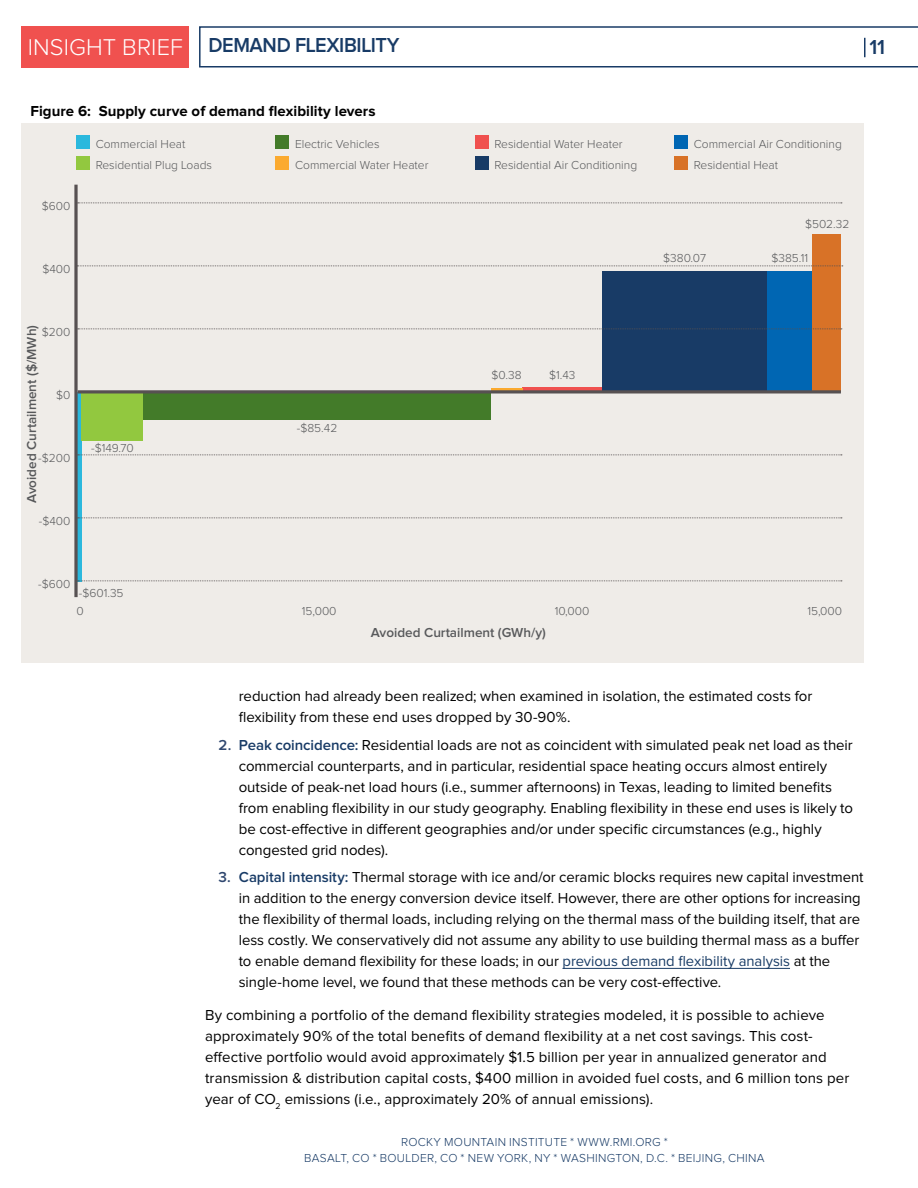
<style>
.page{position:relative;width:918px;height:1188px;background:#fff}
.page>*{position:absolute;margin:0;border:0;box-sizing:border-box;transform-origin:0 0}
.t1{font:600 21px "Proxima Nova";letter-spacing:-.02em;color:#183b66;scale:.95 1}
.t2{font:600 21px "Proxima Nova";letter-spacing:-.02em;color:#183b66}
.t3{font:15px/21px "Proxima Nova";color:#000}
.t4{font:700 15px "Proxima Nova";letter-spacing:.005em;color:#000}
.t5{font:600 13.5px "Proxima Nova";color:#58595b}
.t6{font:300 12px/21px "Proxima Nova";color:#58595b}
.t7{font:300 12px/16.5px "Proxima Nova";letter-spacing:.025em;color:#183b66;text-align:center}
.s1{font-weight:300;font-size:23.7px;color:#fff}
.s2{font-weight:600;color:#2f476f}
.s3{font-weight:600;color:#183b66}
.s4{color:#183b65}
</style>
<div class="page">
<div style="left:22px;top:26px;width:167px;height:42px;background:#f0514f"></div>
<svg style="left:199px;top:26px;width:719px;height:42px"></svg>
<div style="left:21px;top:123px;width:843px;height:540px;background:#efece8"></div>
<div style="left:76px;top:392px;width:6px;height:190px;background:#2bb8dd"></div>
<div style="left:82px;top:392px;width:61px;height:48px;background:#92c83f"></div>
<div style="left:143px;top:392px;width:348px;height:28px;background:#437b29"></div>
<div style="left:602px;top:272px;width:165px;height:120px;background:#183b66"></div>
<div style="left:767px;top:271px;width:45px;height:121px;background:#0066b3"></div>
<div style="left:812px;top:234px;width:29px;height:158px;background:#d87227"></div>
<div style="left:522px;top:387px;width:80px;height:5px;background:#f0514f"></div>
<hr style="left:491px;top:388px;width:31px;height:3px;background:#fbaa2f">
<svg style="left:78px;top:265px;width:765px;height:1px"></svg>
<svg style="left:78px;top:202px;width:764px;height:1px"></svg>
<svg style="left:74px;top:185px;width:4px;height:412px;background:#6b6c6e"></svg>
<svg style="left:78px;top:454px;width:764px;height:1px"></svg>
<svg style="left:78px;top:580px;width:764px;height:1px"></svg>
<svg style="left:78px;top:390px;width:763px;height:4px;background:#65635e"></svg>
<svg style="left:78px;top:328px;width:764px;height:1px"></svg>
<svg style="left:78px;top:517px;width:764px;height:1px"></svg>
<div style="left:76px;top:135px;width:14px;height:13px;background:#2bb8dd"></div>
<div style="left:76px;top:156px;width:14px;height:13px;background:#92c83f"></div>
<div style="left:275px;top:135px;width:14px;height:13px;background:#437b29"></div>
<div style="left:275px;top:156px;width:14px;height:13px;background:#fbaa2f"></div>
<div style="left:475px;top:135px;width:13px;height:13px;background:#f0514f"></div>
<div style="left:475px;top:156px;width:13px;height:13px;background:#183b66"></div>
<div style="left:674px;top:135px;width:14px;height:13px;background:#0066b3"></div>
<div style="left:674px;top:156px;width:14px;height:13px;background:#d87227"></div>
<hr style="left:562px;top:968px;width:228px;height:1px;background:#183b65">
<h1 class="t1" style="left:28px;top:35px;width:393px"><span class="s1">INSIGHT BRIEF</span> DEMAND FLEXIBILITY</h1>
<h1 class="t2" style="left:869px;top:37px;width:17px">11</h1>
<p class="t4" style="left:31px;top:104px;width:347px">Figure 6: Supply curve of demand flexibility levers</p>
<p class="t6" style="left:42px;top:196px;width:30px">$600</p>
<p class="t6" style="left:42px;top:259px;width:30px">$400</p>
<p class="t5" style="left:25px;top:503px;width:180px;rotate:-90deg">Avoided Curtailment ($/MWh)</p>
<p class="t6" style="left:42px;top:322px;width:30px">$200</p>
<p class="t6" style="left:56px;top:385px;width:16px">$0</p>
<p class="t6" style="left:38px;top:448px;width:34px">-$200</p>
<p class="t6" style="left:39px;top:511px;width:33px">-$400</p>
<p class="t6" style="left:96px;top:134px;width:118px">Commercial Heat<br>Residential Plug Loads</p>
<p class="t6" style="left:295px;top:134px;width:135px">Electric Vehicles<br>Commercial Water Heater</p>
<p class="t6" style="left:494px;top:134px;width:144px">Residential Water Heater<br>Residential Air Conditioning</p>
<p class="t6" style="left:694px;top:134px;width:150px">Commercial Air Conditioning<br>Residential Heat</p>
<p class="t6" style="left:805px;top:214px;width:46px">$502.32</p>
<p class="t6" style="left:91px;top:438px;width:44px">-$149.70</p>
<p class="t6" style="left:297px;top:418px;width:42px">-$85.42</p>
<p class="t6" style="left:492px;top:365px;width:31px">$0.38</p>
<p class="t6" style="left:549px;top:365px;width:28px">$1.43</p>
<p class="t6" style="left:663px;top:248px;width:44px">$380.07</p>
<p class="t6" style="left:771px;top:248px;width:38px">$385.11</p>
<p class="t6" style="left:38px;top:574px;width:34px">-$600</p>
<p class="t6" style="left:79px;top:584px;width:46px">-$601.35</p>
<p class="t6" style="left:76px;top:601px;width:9px">0</p>
<p class="t6" style="left:302px;top:601px;width:36px">15,000</p>
<p class="t6" style="left:555px;top:601px;width:36px">10,000</p>
<p class="t6" style="left:807px;top:601px;width:36px">15,000</p>
<p class="t5" style="left:371px;top:627px;width:177px">Avoided Curtailment (GWh/y)</p>
<p class="t3" style="left:239px;top:686px;width:575px">reduction had already been realized; when examined in isolation, the estimated costs for flexibility from these end uses dropped by 30-90%.</p>
<p class="t3" style="left:239px;top:735px;width:616px;text-indent:-20px"><span class="s2">2.</span> <span class="s3">Peak coincidence:</span> Residential loads are not as coincident with simulated peak net load as their commercial counterparts, and in particular, residential space heating occurs almost entirely outside of peak-net load hours (i.e., summer afternoons) in Texas, leading to limited benefits from enabling flexibility in our study geography. Enabling flexibility in these end uses is likely to be cost-effective in different geographies and/or under specific circumstances (e.g., highly congested grid nodes).</p>
<p class="t3" style="left:239px;top:868px;width:626px;text-indent:-20px"><span class="s2">3.</span> <span class="s3">Capital intensity:</span> Thermal storage with ice and/or ceramic blocks requires new capital investment in addition to the energy conversion device itself. However, there are other options for increasing the flexibility of thermal loads, including relying on the thermal mass of the building itself, that are less costly. We conservatively did not assume any ability to use building thermal mass as a buffer to enable demand flexibility for these loads; in our <span class="s4">previous demand flexibility analysis</span> at the single-home level, we found that these methods can be very cost-effective.</p>
<p class="t3" style="left:205px;top:1005px;width:646px">By combining a portfolio of the demand flexibility strategies modeled, it is possible to achieve approximately 90% of the total benefits of demand flexibility at a net cost savings. This cost&shy;effective portfolio would avoid approximately $1.5 billion per year in annualized generator and transmission &amp; distribution capital costs, $400 million in avoided fuel costs, and 6 million tons per year of CO<sub>2</sub> emissions (i.e., approximately 20% of annual emissions).</p>
<p class="t7" style="left:304px;top:1134px;width:462px">ROCKY MOUNTAIN INSTITUTE * WWW.RMI.ORG *<br>BASALT, CO * BOULDER, CO * NEW YORK, NY * WASHINGTON, D.C. * BEIJING, CHINA</p>
</div>
